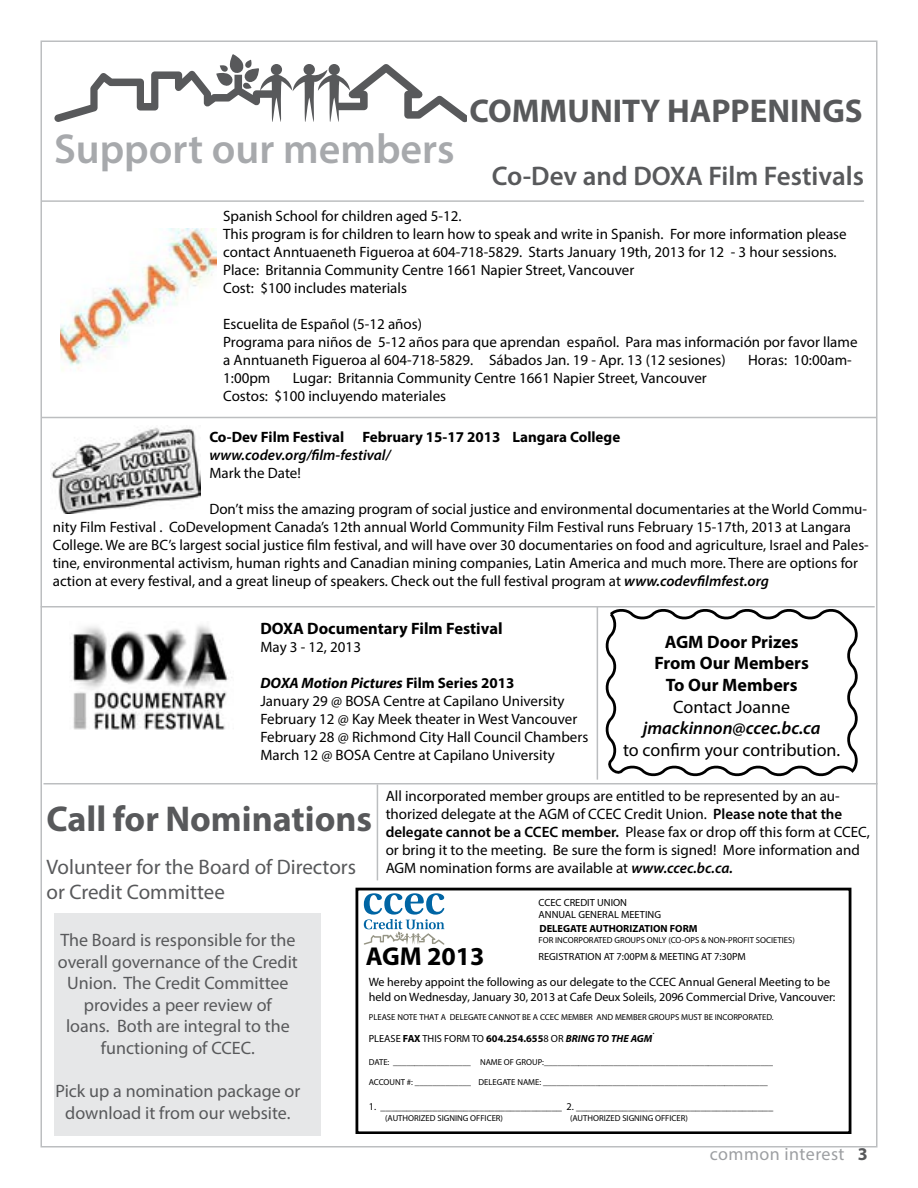
<style>
.page{position:relative;width:918px;height:1188px;background:#fff}
.page>*{position:absolute;margin:0;border:0;box-sizing:border-box;transform-origin:0 0}
.t1{font:600 42px "Myriad Pro";color:#a7a9ac}
.t2{font:700 36px "Myriad Pro";color:#58595b}
.t3{font:700 33px "Myriad Pro";color:#58595b}
.t4{font:600 27px "Myriad Pro";color:#58595b}
.t5{font:700 25.95px "Myriad Pro";color:#000}
.t6{font:21px/25.2px "Myriad Pro";color:#58595b}
.t7{font:18px/21.6px "Myriad Pro";color:#58595b;text-align:center}
.t8{font:700 18px/21.6px "Myriad Pro";color:#000;text-align:center}
.t9{font:18px "Myriad Pro";color:#000}
.t10{font:italic 600 18px "Myriad Pro";color:#000}
.t11{font:18px "Myriad Pro";letter-spacing:.025em;color:#9d9fa2}
.t12{font:700 16.5px "Myriad Pro";color:#000}
.t13{font:15px/18px "Myriad Pro";color:#000}
.t14{font:700 15px "Myriad Pro";color:#000}
.t15{font:italic 600 15px "Myriad Pro";color:#000}
.t16{font:12.15px/14.5px "Myriad Pro";letter-spacing:-.005em;color:#000}
.t17{font:10.35px/12.5px "Myriad Pro";color:#000}
.t18{font:700 10.35px "Myriad Pro";color:#000}
.t19{font:8.7px "Myriad Pro";color:#000}
.s1{font-weight:600;font-style:italic}
.s2{font-weight:700;font-style:italic}
.s3{font-weight:700}
.s4{font-weight:600}
.s5{font-weight:700;color:#58595b}
</style>
<div class="page">
<svg style="left:54px;top:54px;width:413px;height:69px"></svg>
<hr style="left:42px;top:200px;width:822px;height:2px;background:#bcbec0">
<hr style="left:44px;top:783px;width:834px;height:1px;background:#bcbec0">
<hr style="left:42px;top:417px;width:834px;height:1px;background:#bcbec0">
<hr style="left:597px;top:606px;width:1px;height:174px;background:#bcbec0">
<hr style="left:377px;top:784px;width:1px;height:96px;background:#bcbec0">
<div style="left:54px;top:913px;width:267px;height:222px;background:#e6e7e8"></div>
<div style="left:356px;top:888px;width:495px;height:246px;border:3px solid #000"></div>
<svg style="left:364px;top:893px;width:80px;height:52px"></svg>
<img style="left:51px;top:425px;width:150px;height:88px">
<img style="left:71px;top:625px;width:161px;height:105px">
<hr style="left:41px;top:606px;width:834px;height:2px;background:#bcbec0">
<svg style="left:602px;top:607px;width:260px;height:170px"></svg>
<img style="left:60px;top:229px;width:157px;height:142px">
<h1 class="t1" style="left:54px;top:122px;width:402px">Support our members</h1>
<h3 class="t3" style="left:469px;top:89px;width:395px">COMMUNITY HAPPENINGS</h3>
<h3 class="t4" style="left:492px;top:159px;width:374px">Co-Dev and DOXA Film Festivals</h3>
<p class="t13" style="left:223px;top:207px;width:625px">Spanish School for children aged 5-12.<br>This program is for children to learn how to speak and write in Spanish. For more information please contact Anntuaeneth Figueroa at 604-718-5829. Starts January 19th, 2013 for 12 - 3 hour sessions.<br>Place: Britannia Community Centre 1661 Napier Street, Vancouver<br>Cost: $100 includes materials</p>
<p class="t13" style="left:223px;top:315px;width:636px">Escuelita de Español (5-12 años)<br>Programa para niños de 5-12 años para que aprendan español. Para mas información por favor llame a Anntuaneth Figueroa al 604-718-5829. Sábados Jan. 19 - Apr. 13 (12 sesiones)</p>
<p class="t13" style="left:748px;top:351px;width:105px">Horas: 10:00am-</p>
<p class="t13" style="left:223px;top:369px;width:485px;text-indent:69px">Lugar: Britannia Community Centre 1661 Napier Street, Vancouver<br>Costos: $100 incluyendo materiales</p>
<p class="t13" style="left:223px;top:369px;width:49px">1:00pm</p>
<p class="t14" style="left:209px;top:427px;width:412px">Co-Dev Film Festival February 15-17 2013 Langara College</p>
<p class="t15" style="left:209px;top:445px;width:183px">www.codev.org/film-festival/</p>
<p class="t13" style="left:209px;top:464px;width:93px">Mark the Date!</p>
<p class="t13" style="left:53px;top:500px;width:818px;text-indent:157px">Don’t miss the amazing program of social justice and environmental documentaries at the World Commu&shy;nity Film Festival . CoDevelopment Canada’s 12th annual World Community Film Festival runs February 15-17th, 2013 at Langara College. We are BC’s largest social justice film festival, and will have over 30 documentaries on food and agriculture, Israel and Pales&shy;tine, environmental activism, human rights and Canadian mining companies, Latin America and much more. There are options for action at every festival, and a great lineup of speakers. Check out the full festival program at <span class="s1">www.codevfilmfest.org</span></p>
<p class="t12" style="left:260px;top:617px;width:244px">DOXA Documentary Film Festival</p>
<p class="t13" style="left:260px;top:638px;width:102px">May 3 - 12, 2013</p>
<p class="t13" style="left:260px;top:674px;width:329px"><span class="s2">DOXA Motion Pictures</span> <span class="s3">Film Series 2013<br></span>January 29 @ BOSA Centre at Capilano University February 12 @ Kay Meek theater in West Vancouver February 28 @ Richmond City Hall Council Chambers March 12 @ BOSA Centre at Capilano University</p>
<p class="t8" style="left:654px;top:630px;width:156px">AGM Door Prizes<br>From Our Members<br>To Our Members</p>
<p class="t9" style="left:673px;top:695px;width:118px">Contact Joanne</p>
<p class="t10" style="left:643px;top:717px;width:179px">jmackinnon@ccec.bc.ca</p>
<p class="t9" style="left:623px;top:739px;width:219px">to confirm your contribution.</p>
<p class="t13" style="left:386px;top:787px;width:486px">All incorporated member groups are entitled to be represented by an au&shy;thorized delegate at the AGM of CCEC Credit Union. <span class="s4">Please note that the delegate cannot be a CCEC member.</span> Please fax or drop off this form at CCEC, or bring it to the meeting. Be sure the form is signed! More information and AGM nomination forms are available at <span class="s1">www.ccec.bc.ca.</span></p>
<h2 class="t2" style="left:46px;top:795px;width:327px">Call for Nominations</h2>
<h3 class="t6" style="left:46px;top:854px;width:311px">Volunteer for the Board of Directors or Credit Committee</h3>
<p class="t17" style="left:539px;top:896px;width:124px">CCEC CREDIT UNION<br>ANNUAL GENERAL MEETING</p>
<p class="t18" style="left:540px;top:921px;width:160px">DELEGATE AUTHORIZATION FORM</p>
<p class="t19" style="left:539px;top:935px;width:258px">FOR INCORPORATED GROUPS ONLY (CO-OPS &amp; NON-PROFIT SOCIETIES)</p>
<p class="t7" style="left:58px;top:929px;width:241px">The Board is responsible for the overall governance of the Credit<br>Union. The Credit Committee provides a peer review of<br>loans. Both are integral to the functioning of CCEC.</p>
<p class="t7" style="left:55px;top:1080px;width:246px">Pick up a nomination package or download it from our website.</p>
<h3 class="t5" style="left:366px;top:940px;width:120px">AGM 2013</h3>
<p class="t17" style="left:539px;top:950px;width:209px">REGISTRATION AT 7:00PM &amp; MEETING AT 7:30PM</p>
<p class="t16" style="left:369px;top:975px;width:468px">We hereby appoint the following as our delegate to the CCEC Annual General Meeting to be held on Wednesday, January 30, 2013 at Cafe Deux Soleils, 2096 Commercial Drive, Vancouver:</p>
<p class="t19" style="left:369px;top:1012px;width:406px">PLEASE NOTE THAT A DELEGATE CANNOT BE A CCEC MEMBER AND MEMBER GROUPS MUST BE INCORPORATED.</p>
<p class="t17" style="left:369px;top:1032px;width:285px">PLEASE <span class="s3">FAX</span> THIS FORM TO <span class="s3">604.254.655</span>8 OR <span class="s2">BRING TO THE AGM</span></p>
<p class="t17" style="left:652px;top:1024px;width:4px">.</p>
<p class="t19" style="left:369px;top:1056px;width:406px">DATE: __________________ NAME OF GROUP:_____________________________________________________</p>
<p class="t19" style="left:369px;top:1077px;width:401px">ACCOUNT #: _____________ DELEGATE NAME: ____________________________________________________</p>
<p class="t17" style="left:369px;top:1100px;width:406px">1. ___________________________________ 2. ______________________________________</p>
<p class="t19" style="left:385px;top:1112px;width:119px">(AUTHORIZED SIGNING OFFICER)</p>
<p class="t19" style="left:570px;top:1112px;width:119px">(AUTHORIZED SIGNING OFFICER)</p>
<p class="t11" style="left:710px;top:1142px;width:159px">common interest <span class="s5">3</span></p>
</div>
